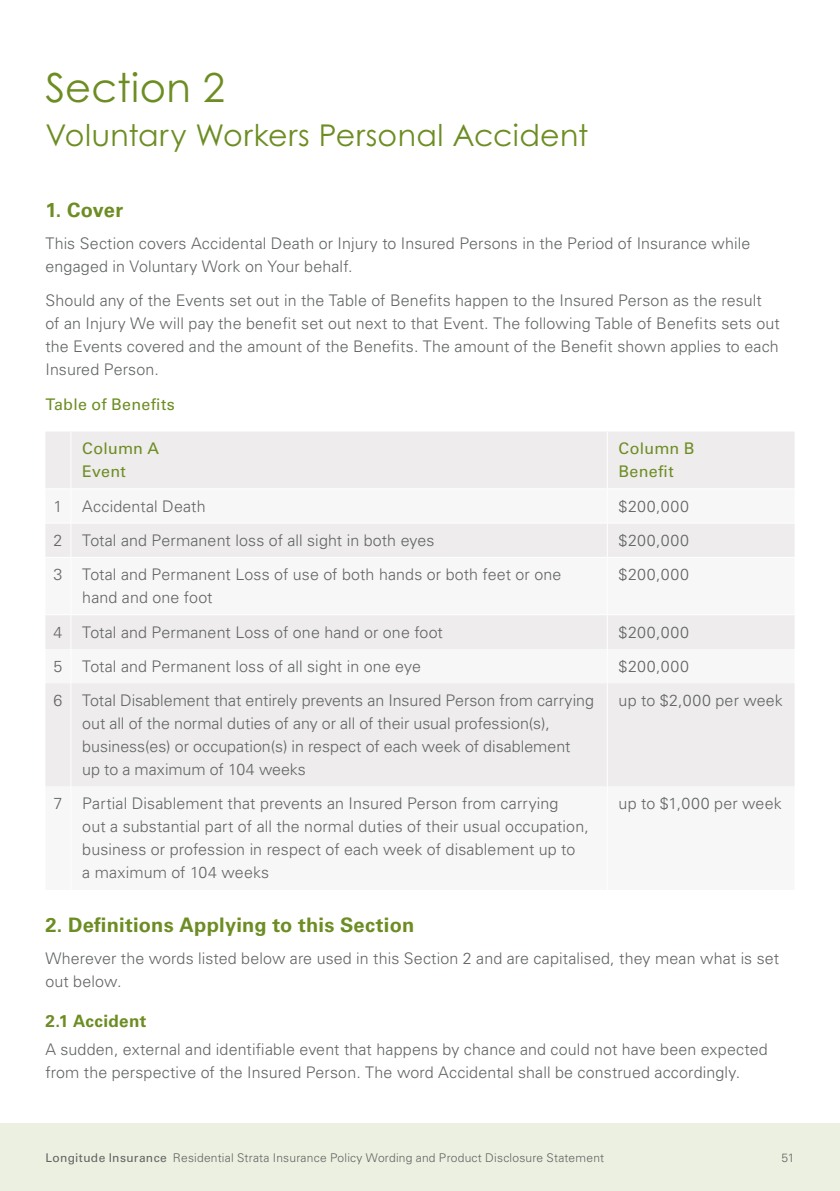
<style>
.page{position:relative;width:840px;height:1191px;background:#fff}
.page>*{position:absolute;margin:0;border:0;box-sizing:border-box;transform-origin:0 0}
.t1{font:40px "Century Gothic Pro";letter-spacing:.01em;color:#6d8d23}
.t2{font:30px "Century Gothic Pro";letter-spacing:.015em;color:#6d8d23}
.t3{font:700 20px "Univers LT Pro 65";letter-spacing:.01em;color:#6d8d23}
.t4{font:700 17px "Univers LT Pro 65";letter-spacing:.02em;color:#6d8d23}
.t5{font:300 16px/23px "Univers LT Pro 45";letter-spacing:.01em;color:#626465}
.t6{font:16px/23px "Univers LT Pro 55 Roman";letter-spacing:.015em;color:#6d8d23}
.t7{font:300 12px "Univers LT Pro 45";letter-spacing:.02em;color:#626465}
.s1{font-family:"Univers LT Pro 55 Roman";font-weight:400}
</style>
<div class="page">
<div style="left:0;top:1123px;width:839px;height:68px;background:#ebf0e0"></div>
<div style="left:45px;top:432px;width:749px;height:56px;background:#eeecec"></div>
<svg style="left:45px;top:524px;width:749px;height:262px;fill:#eeecec"></svg>
<hr style="left:71px;top:431px;width:1px;height:57px;background:#fff">
<hr style="left:606px;top:431px;width:1px;height:57px;background:#fff">
<hr style="left:71px;top:523px;width:1px;height:34px;background:#fff">
<hr style="left:606px;top:523px;width:1px;height:34px;background:#fff">
<svg style="left:45px;top:557px;width:26px;height:1px"></svg>
<hr style="left:71px;top:557px;width:536px;height:1px;background:#fff">
<hr style="left:71px;top:557px;width:1px;height:57px;background:#fff">
<hr style="left:607px;top:557px;width:187px;height:1px;background:#fff">
<hr style="left:606px;top:557px;width:1px;height:57px;background:#fff">
<svg style="left:45px;top:614px;width:26px;height:1px"></svg>
<hr style="left:71px;top:614px;width:536px;height:1px;background:#fff">
<hr style="left:71px;top:615px;width:1px;height:34px;background:#fff">
<hr style="left:607px;top:614px;width:187px;height:1px;background:#fff">
<hr style="left:606px;top:615px;width:1px;height:34px;background:#fff">
<hr style="left:71px;top:649px;width:1px;height:34px;background:#fff">
<hr style="left:606px;top:649px;width:1px;height:34px;background:#fff">
<hr style="left:71px;top:683px;width:1px;height:103px;background:#fff">
<hr style="left:606px;top:683px;width:1px;height:103px;background:#fff">
<h1 class="t1" style="left:45px;top:63px;width:181px">Section 2</h1>
<h2 class="t2" style="left:45px;top:117px;width:544px">Voluntary Workers Personal Accident</h2>
<p class="t3" style="left:45px;top:196px;width:79px">1. Cover</p>
<p class="t5" style="left:45px;top:231px;width:706px">This Section covers Accidental Death or Injury to Insured Persons in the Period of Insurance while engaged in Voluntary Work on Your behalf.</p>
<p class="t5" style="left:45px;top:289px;width:735px">Should any of the Events set out in the Table of Benefits happen to the Insured Person as the result of an Injury We will pay the benefit set out next to that Event. The following Table of Benefits sets out the Events covered and the amount of the Benefits. The amount of the Benefit shown applies to each Insured Person.</p>
<p class="t6" style="left:45px;top:392px;width:131px">Table of Benefits</p>
<p class="t6" style="left:82px;top:436px;width:78px">Column A<br>Event</p>
<p class="t6" style="left:618px;top:436px;width:77px">Column B<br>Benefit</p>
<p class="t5" style="left:54px;top:494px;width:153px">1 Accidental Death</p>
<p class="t5" style="left:618px;top:494px;width:72px">$200,000</p>
<p class="t5" style="left:54px;top:528px;width:382px">2 Total and Permanent loss of all sight in both eyes</p>
<p class="t5" style="left:618px;top:528px;width:72px">$200,000</p>
<p class="t5" style="left:82px;top:562px;width:480px;text-indent:-29px">3 Total and Permanent Loss of use of both hands or both feet or one hand and one foot</p>
<p class="t5" style="left:618px;top:562px;width:72px">$200,000</p>
<p class="t5" style="left:54px;top:620px;width:390px">4 Total and Permanent Loss of one hand or one foot</p>
<p class="t5" style="left:618px;top:620px;width:72px">$200,000</p>
<p class="t5" style="left:54px;top:654px;width:369px">5 Total and Permanent loss of all sight in one eye</p>
<p class="t5" style="left:618px;top:654px;width:72px">$200,000</p>
<p class="t5" style="left:82px;top:688px;width:513px;text-indent:-29px">6 Total Disablement that entirely prevents an Insured Person from carrying out all of the normal duties of any or all of their usual profession(s), business(es) or occupation(s) in respect of each week of disablement<br>up to a maximum of 104 weeks</p>
<p class="t5" style="left:618px;top:688px;width:166px">up to $2,000 per week</p>
<p class="t5" style="left:82px;top:792px;width:508px;text-indent:-29px">7 Partial Disablement that prevents an Insured Person from carrying<br>out a substantial part of all the normal duties of their usual occupation, business or profession in respect of each week of disablement up to<br>a maximum of 104 weeks</p>
<p class="t5" style="left:618px;top:792px;width:164px">up to $1,000 per week</p>
<p class="t3" style="left:45px;top:911px;width:370px">2. Definitions Applying to this Section</p>
<p class="t5" style="left:45px;top:946px;width:734px">Wherever the words listed below are used in this Section 2 and are capitalised, they mean what is set out below.</p>
<p class="t4" style="left:45px;top:1008px;width:103px">2.1 Accident</p>
<p class="t5" style="left:45px;top:1037px;width:723px">A sudden, external and identifiable event that happens by chance and could not have been expected from the perspective of the Insured Person. The word Accidental shall be construed accordingly.</p>
<p class="t7" style="left:45px;top:1149px;width:560px"><span class="s1">Longitude Insurance</span> Residential Strata Insurance Policy Wording and Product Disclosure Statement</p>
<p class="t7" style="left:781px;top:1149px;width:15px">51</p>
</div>
